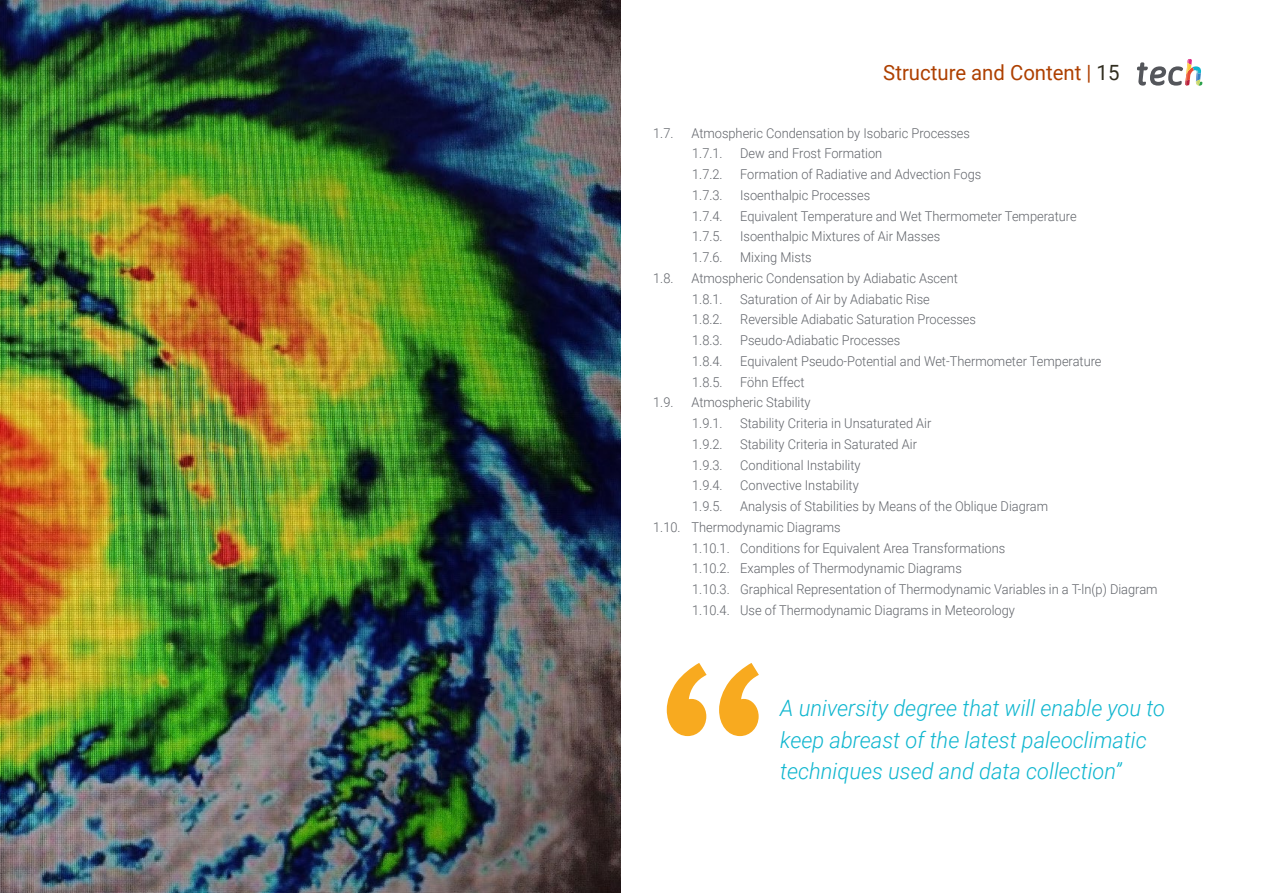
<style>
.page{position:relative;width:1263px;height:893px;background:#fff}
.page>*{position:absolute;margin:0;border:0;box-sizing:border-box;transform-origin:0 0}
.t1{font:italic 300 22.5px/31.5px "Roboto";color:#0fb6cf}
.t2{font:21px "Roboto";color:#ae4000}
.t3{font:300 13.5px/20.7px "Roboto";color:#61646a;scale:.95 1}
.s1{color:#312e20}
</style>
<div class="page">
<svg style="left:1137px;top:59px;width:65px;height:27px"></svg>
<img style="left:0;top:0;width:621px;height:893px">
<svg style="left:667px;top:663px;width:92px;height:73px"></svg>
<h2 class="t2" style="left:883px;top:57px;width:238px">Structure and Content | <span class="s1">15</span></h2>
<p class="t3" style="left:653px;top:122px;width:23px">1.7.</p>
<p class="t3" style="left:691px;top:122px;width:295px">Atmospheric Condensation by Isobaric Processes<br>1.7.1.</p>
<p class="t3" style="left:740px;top:143px;width:151px">Dew and Frost Formation</p>
<p class="t3" style="left:692px;top:164px;width:34px">1.7.2.</p>
<p class="t3" style="left:740px;top:164px;width:255px">Formation of Radiative and Advection Fogs</p>
<p class="t3" style="left:692px;top:184px;width:34px">1.7.3.</p>
<p class="t3" style="left:740px;top:184px;width:138px">Isoenthalpic Processes</p>
<p class="t3" style="left:692px;top:205px;width:34px">1.7.4.</p>
<p class="t3" style="left:740px;top:205px;width:356px">Equivalent Temperature and Wet Thermometer Temperature</p>
<p class="t3" style="left:692px;top:226px;width:34px">1.7.5.</p>
<p class="t3" style="left:740px;top:226px;width:212px">Isoenthalpic Mixtures of Air Masses</p>
<p class="t3" style="left:692px;top:247px;width:34px">1.7.6.</p>
<p class="t3" style="left:740px;top:247px;width:77px">Mixing Mists</p>
<p class="t3" style="left:653px;top:267px;width:23px">1.8.</p>
<p class="t3" style="left:691px;top:267px;width:282px">Atmospheric Condensation by Adiabatic Ascent<br>1.8.1.</p>
<p class="t3" style="left:740px;top:288px;width:201px">Saturation of Air by Adiabatic Rise</p>
<p class="t3" style="left:692px;top:309px;width:34px">1.8.2.</p>
<p class="t3" style="left:740px;top:309px;width:250px">Reversible Adiabatic Saturation Processes</p>
<p class="t3" style="left:692px;top:330px;width:34px">1.8.3.</p>
<p class="t3" style="left:740px;top:330px;width:170px">Pseudo-Adiabatic Processes</p>
<p class="t3" style="left:692px;top:350px;width:34px">1.8.4.</p>
<p class="t3" style="left:740px;top:350px;width:382px">Equivalent Pseudo-Potential and Wet-Thermometer Temperature</p>
<p class="t3" style="left:692px;top:371px;width:34px">1.8.5.</p>
<p class="t3" style="left:740px;top:371px;width:69px">Föhn Effect</p>
<p class="t3" style="left:653px;top:392px;width:23px">1.9.</p>
<p class="t3" style="left:691px;top:392px;width:127px">Atmospheric Stability<br>1.9.1.</p>
<p class="t3" style="left:740px;top:413px;width:203px">Stability Criteria in Unsaturated Air</p>
<p class="t3" style="left:692px;top:433px;width:34px">1.9.2.</p>
<p class="t3" style="left:740px;top:433px;width:188px">Stability Criteria in Saturated Air</p>
<p class="t3" style="left:692px;top:454px;width:34px">1.9.3.</p>
<p class="t3" style="left:740px;top:454px;width:128px">Conditional Instability</p>
<p class="t3" style="left:692px;top:475px;width:34px">1.9.4.</p>
<p class="t3" style="left:740px;top:475px;width:126px">Convective Instability</p>
<p class="t3" style="left:692px;top:496px;width:34px">1.9.5.</p>
<p class="t3" style="left:740px;top:496px;width:326px">Analysis of Stabilities by Means of the Oblique Diagram</p>
<p class="t3" style="left:653px;top:516px;width:199px">1.10. Thermodynamic Diagrams</p>
<p class="t3" style="left:692px;top:537px;width:331px">1.10.1. Conditions for Equivalent Area Transformations</p>
<p class="t3" style="left:692px;top:558px;width:285px">1.10.2. Examples of Thermodynamic Diagrams</p>
<p class="t3" style="left:692px;top:579px;width:491px">1.10.3. Graphical Representation of Thermodynamic Variables in a T-ln(p) Diagram</p>
<p class="t3" style="left:692px;top:599px;width:341px">1.10.4. Use of Thermodynamic Diagrams in Meteorology</p>
<h1 class="t1" style="left:780px;top:692px;width:386px">A university degree that will enable you to keep abreast of the latest paleoclimatic techniques used and data collection”</h1>
</div>
